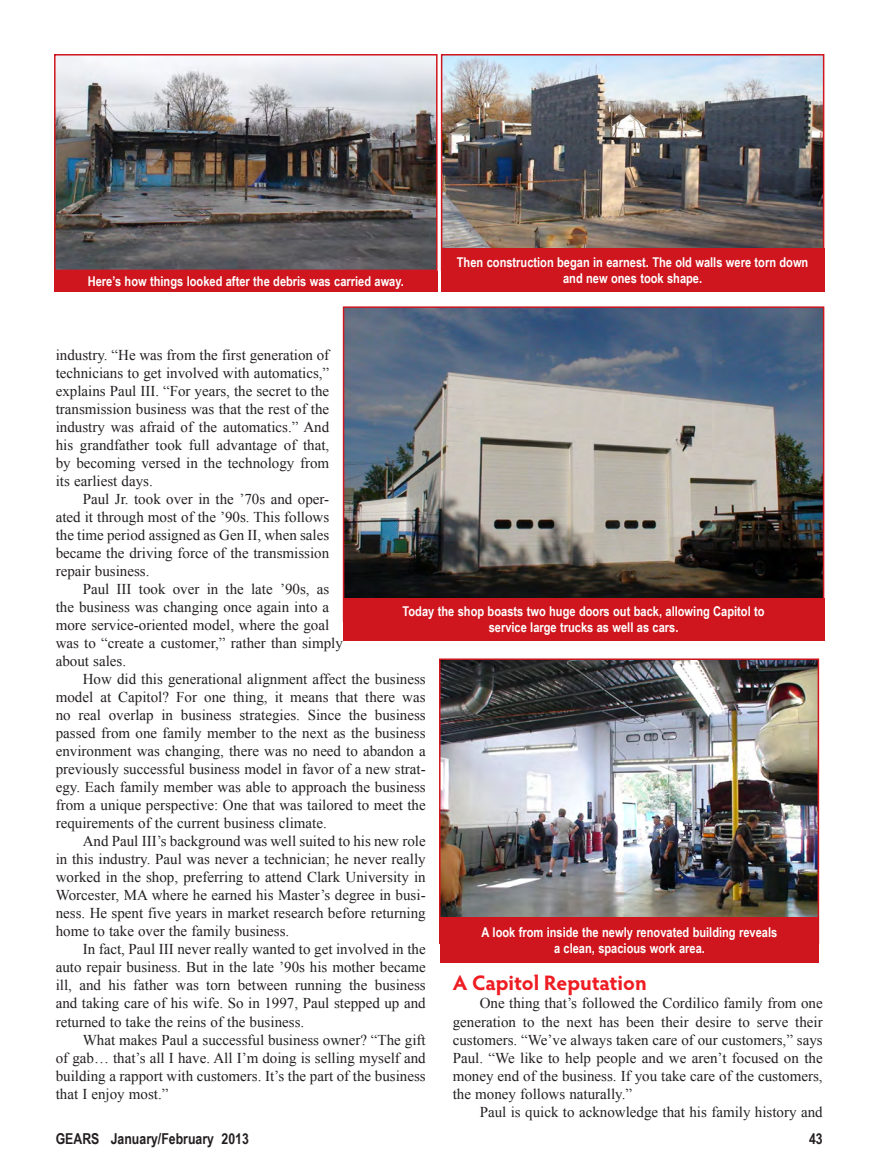
<style>
.page{position:relative;width:878px;height:1174px;background:#fff}
.page>*{position:absolute;margin:0;border:0;box-sizing:border-box;transform-origin:0 0}
.t1{font:700 21px "Hypatia Sans Pro";letter-spacing:-.005em;color:#ee1d23}
.t2{font:15px/18px "Times New Roman";color:#231f20;text-align:justify}
.t3{font:700 15px "Arial Narrow";color:#231f20}
.t4{font:700 13.5px/16.2px "Arial Narrow";color:#fff;text-align:center}
</style>
<div class="page">
<img style="left:57px;top:57px;width:377px;height:211px">
<div style="left:54px;top:54px;width:383px;height:217px;border:2px solid #cf151d"></div>
<div style="left:54px;top:271px;width:383px;height:21px;background:#cf151d"></div>
<img style="left:442px;top:661px;width:374px;height:256px">
<div style="left:439px;top:658px;width:380px;height:286px;border:2px solid #cf151d"></div>
<img style="left:444px;top:57px;width:377px;height:191px">
<div style="left:441px;top:54px;width:383px;height:217px;border:2px solid #cf151d"></div>
<div style="left:440px;top:917px;width:378px;height:46px;background:#cf151d"></div>
<div style="left:441px;top:248px;width:383px;height:44px;background:#cf151d"></div>
<img style="left:346px;top:309px;width:475px;height:289px">
<div style="left:343px;top:306px;width:481px;height:316px;border:2px solid #cf151d"></div>
<div style="left:343px;top:598px;width:481px;height:43px;background:#cf151d"></div>
<p class="t4" style="left:88px;top:273px;width:317px">Here’s how things looked after the debris was carried away.</p>
<p class="t4" style="left:457px;top:253px;width:353px">Then construction began in earnest. The old walls were torn down and new ones took shape.</p>
<p class="t2" style="left:56px;top:346px;width:275px">industry. “He was from the first generation of technicians to get involved with automatics,” explains Paul III. “For years, the secret to the transmission business was that the rest of the industry was afraid of the automatics.” And his grandfather took full advantage of that, by becoming versed in the technology from its earliest days.</p>
<p class="t2" style="left:56px;top:490px;width:275px;text-indent:27px">Paul Jr. took over in the ’70s and oper&shy;ated it through most of the ’90s. This follows the time period assigned as Gen II, when sales became the driving force of the transmission repair business.</p>
<p class="t2" style="left:56px;top:580px;width:289px;text-align:left;text-indent:27px">Paul III took over in the late ’90s, as the business was changing once again into a more service-oriented model, where the goal was to “create a customer,” rather than simply about sales.</p>
<p class="t2" style="left:56px;top:670px;width:371px;text-indent:27px">How did this generational alignment affect the business model at Capitol? For one thing, it means that there was no real overlap in business strategies. Since the business passed from one family member to the next as the business environment was changing, there was no need to abandon a previously successful business model in favor of a new strat&shy;egy. Each family member was able to approach the business from a unique perspective: One that was tailored to meet the requirements of the current business climate.</p>
<p class="t2" style="left:56px;top:832px;width:371px;text-indent:27px">And Paul III’s background was well suited to his new role in this industry. Paul was never a technician; he never really worked in the shop, preferring to attend Clark University in Worcester, MA where he earned his Master’s degree in busi&shy;ness. He spent five years in market research before returning home to take over the family business.</p>
<p class="t2" style="left:56px;top:940px;width:371px;text-indent:27px">In fact, Paul III never really wanted to get involved in the auto repair business. But in the late ’90s his mother became ill, and his father was torn between running the business and taking care of his wife. So in 1997, Paul stepped up and returned to take the reins of the business.</p>
<p class="t2" style="left:56px;top:1030px;width:371px;text-indent:27px">What makes Paul a successful business owner? “The gift of gab… that’s all I have. All I’m doing is selling myself and building a rapport with customers. It’s the part of the business that I enjoy most.”</p>
<p class="t4" style="left:402px;top:603px;width:363px">Today the shop boasts two huge doors out back, allowing Capitol to service large trucks as well as cars.</p>
<p class="t4" style="left:481px;top:923px;width:297px">A look from inside the newly renovated building reveals a clean, spacious work area.</p>
<h1 class="t1" style="left:452px;top:968px;width:195px">A Capitol Reputation</h1>
<p class="t2" style="left:452px;top:994px;width:371px;text-indent:27px">One thing that’s followed the Cordilico family from one generation to the next has been their desire to serve their customers. “We’ve always taken care of our customers,” says Paul. “We like to help people and we aren’t focused on the money end of the business. If you take care of the customers, the money follows naturally.”</p>
<p class="t2" style="left:479px;top:1102px;width:344px">Paul is quick to acknowledge that his family history and</p>
<p class="t3" style="left:56px;top:1127px;width:195px">GEARS January/February 2013</p>
<p class="t3" style="left:809px;top:1127px;width:15px">43</p>
</div>
